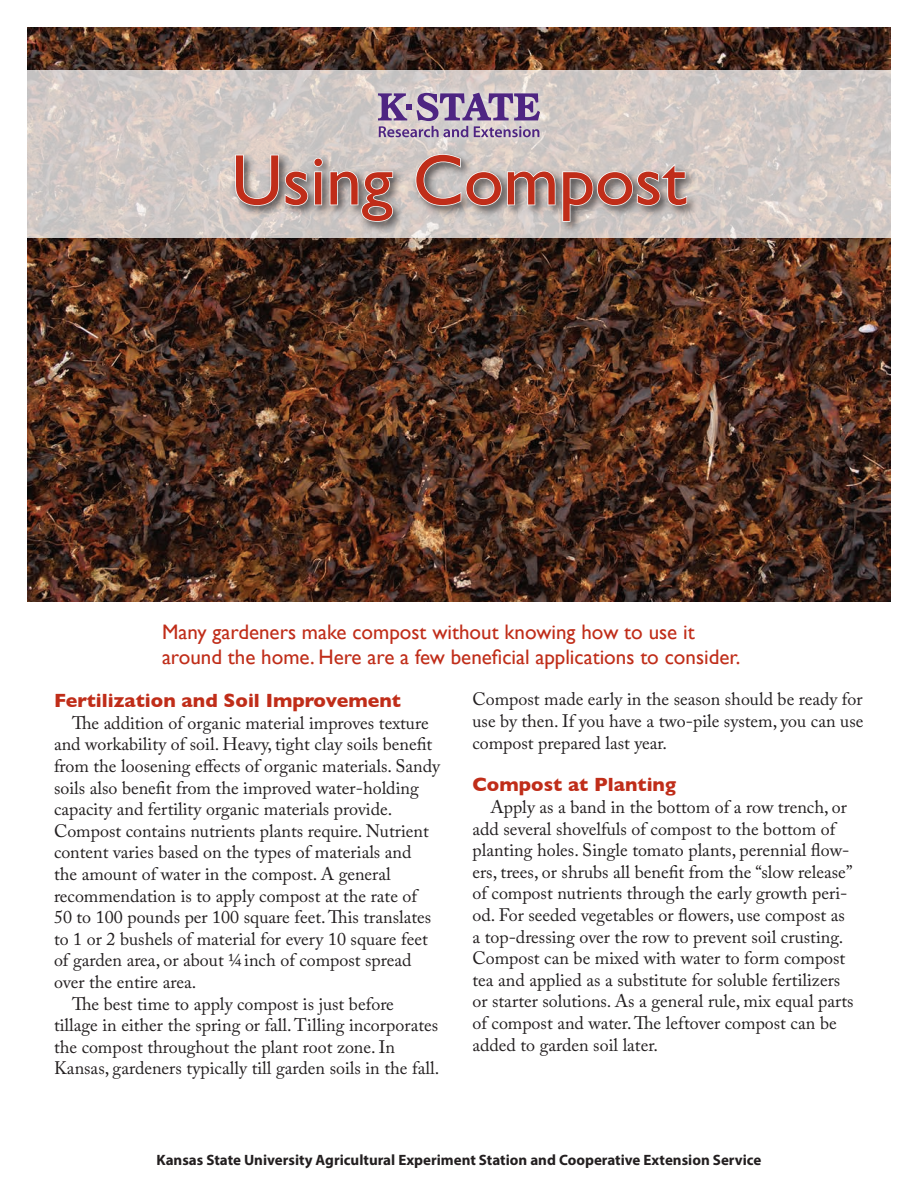
<style>
.page{position:relative;width:918px;height:1188px;background:#fff}
.page>*{position:absolute;margin:0;border:0;box-sizing:border-box;transform-origin:0 0}
.t1{font:72px "Gill Sans";color:#c02d19}
.t2{font:21px/25.2px "Gill Sans";color:#c02d19}
.t3{font:700 19.5px "Gill Sans";color:#c02d19}
.t4{font:18px/21.6px "Adobe Caslon Pro";color:#231f20;text-align:justify}
.t5{font:700 15px "Myriad Pro";color:#231f20}
</style>
<div class="page">
<img style="left:27px;top:27px;width:864px;height:574px">
<svg style="left:27px;top:70px;width:864px;height:168px;background:#d2cac6"></svg>
<div style="left:369px;top:83px;width:180px;height:64px;background:#fff;opacity:.75"></div>
<svg style="left:378px;top:93px;width:162px;height:44px;background:#a490b2"></svg>
<div style="left:232px;top:150px;width:467px;height:84px;background:#231f20;opacity:.75"></div>
<svg style="left:234px;top:154px;width:160px;height:69px;background:#b9b3b0"></svg>
<svg style="left:415px;top:153px;width:141px;height:54px;background:#b9b3b1"></svg>
<svg style="left:562px;top:162px;width:126px;height:61px;background:#b7b0ae"></svg>
<h1 class="t1" style="left:232px;top:138px;width:456px">Using Compost</h1>
<p class="t2" style="left:162px;top:619px;width:580px">Many gardeners make compost without knowing how to use it around the home. Here are a few beneficial applications to consider.</p>
<p class="t3" style="left:54px;top:685px;width:348px">Fertilization and Soil Improvement</p>
<p class="t4" style="left:72px;top:712px;width:358px">The addition of organic material improves texture</p>
<p class="t4" style="left:54px;top:733px;width:380px">and workability of soil. Heavy, tight clay soils benefit</p>
<p class="t4" style="left:54px;top:755px;width:388px">from the loosening effects of organic materials. Sandy</p>
<p class="t4" style="left:54px;top:777px;width:366px">soils also benefit from the improved water-holding</p>
<p class="t4" style="left:54px;top:798px;width:340px">capacity and fertility organic materials provide.</p>
<p class="t4" style="left:54px;top:820px;width:376px">Compost contains nutrients plants require. Nutrient</p>
<p class="t4" style="left:54px;top:841px;width:359px">content varies based on the types of materials and</p>
<p class="t4" style="left:54px;top:863px;width:338px">the amount of water in the compost. A general</p>
<p class="t4" style="left:54px;top:885px;width:365px">recommendation is to apply compost at the rate of</p>
<p class="t4" style="left:54px;top:906px;width:379px">50 to 100 pounds per 100 square feet. This translates</p>
<p class="t4" style="left:54px;top:928px;width:375px">to 1 or 2 bushels of material for every 10 square feet</p>
<p class="t4" style="left:54px;top:949px;width:359px">of garden area, or about 1/4 inch of compost spread</p>
<p class="t4" style="left:54px;top:971px;width:144px">over the entire area.</p>
<p class="t4" style="left:72px;top:993px;width:323px">The best time to apply compost is just before</p>
<p class="t4" style="left:54px;top:1014px;width:386px">tillage in either the spring or fall. Tilling incorporates</p>
<p class="t4" style="left:54px;top:1036px;width:343px">the compost throughout the plant root zone. In</p>
<p class="t4" style="left:54px;top:1057px;width:387px">Kansas, gardeners typically till garden soils in the fall.</p>
<p class="t4" style="left:472px;top:688px;width:393px">Compost made early in the season should be ready for use by then. If you have a two-pile system, you can use compost prepared last year.</p>
<p class="t3" style="left:472px;top:769px;width:205px">Compost at Planting</p>
<p class="t4" style="left:472px;top:796px;width:383px;text-align:left;text-indent:18px">Apply as a band in the bottom of a row trench, or add several shovelfuls of compost to the bottom of planting holes. Single tomato plants, perennial flow&shy;ers, trees, or shrubs all benefit from the “slow release” of compost nutrients through the early growth peri&shy;od. For seeded vegetables or flowers, use compost as a top-dressing over the row to prevent soil crusting.<br>Compost can be mixed with water to form compost tea and applied as a substitute for soluble fertilizers or starter solutions. As a general rule, mix equal parts of compost and water. The leftover compost can be added to garden soil later.</p>
<p class="t5" style="left:156px;top:1150px;width:607px">Kansas State University Agricultural Experiment Station and Cooperative Extension Service</p>
</div>
